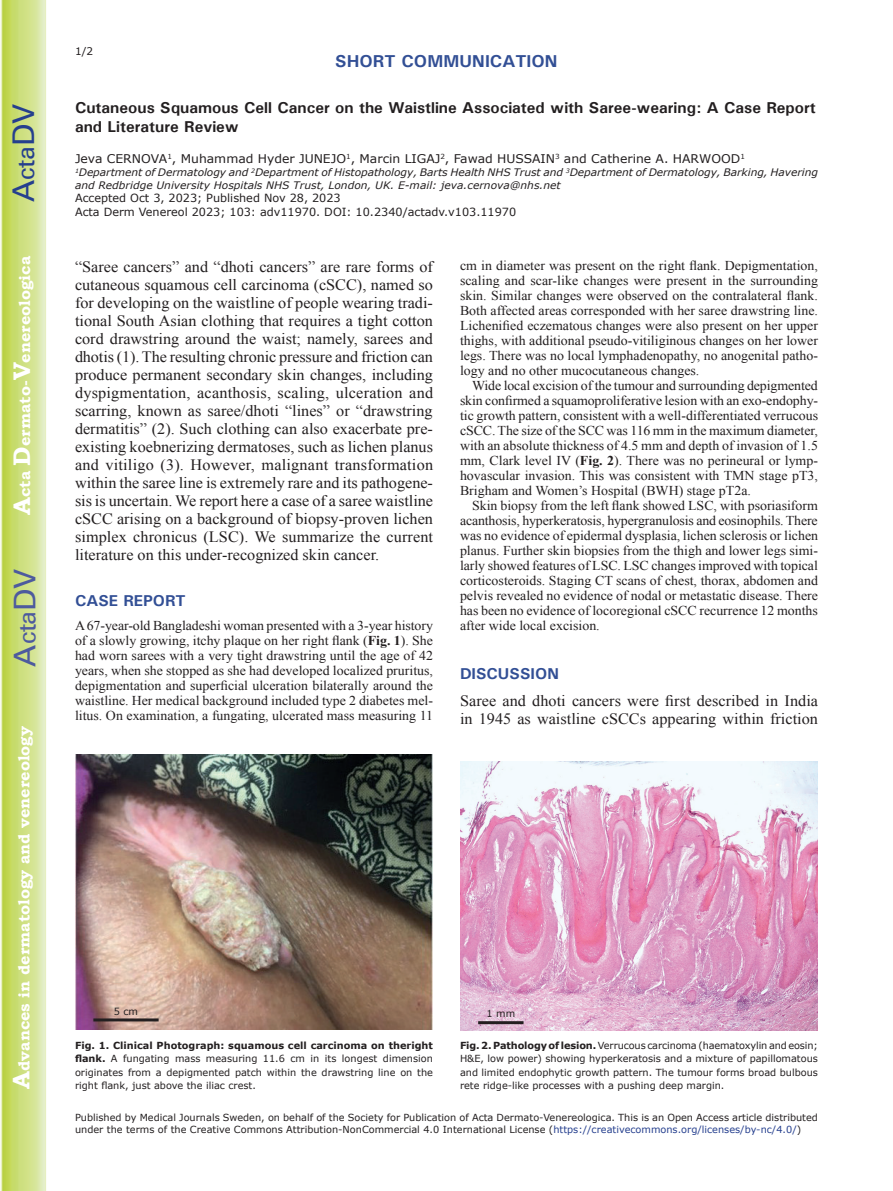
<style>
.page{position:relative;width:893px;height:1191px;background:#fff}
.page>*{position:absolute;margin:0;border:0;box-sizing:border-box;transform-origin:0 0}
.t1{font:30px "Univers";color:#4d5a9e}
.t2{font:30px "Univers";color:#253f8e}
.t3{font:700 17.25px "Univers";color:#324f95}
.t4{font:15.75px/18px "Times New Roman";color:#231f20;text-align:justify}
.t5{font:700 15.75px/18.9px "Univers";color:#231f20}
.t6{font:700 15.75px "Bookman Old Style";color:#fff}
.t7{font:700 15.75px "Univers";color:#324f95}
.t8{font:13.5px/15px "Times New Roman";color:#231f20;text-align:justify}
.t9{font:12px "Verdana";color:#231f20}
.t10{font:11.25px/13.5px "Verdana";color:#231f20}
.t11{font:10.5px "Verdana";color:#231f20}
.t12{font:italic 10.35px/12.8px "Verdana";letter-spacing:-.005em;color:#231f20}
.t13{font:9.75px/13.5px "Verdana";color:#231f20;text-align:justify}
.s1{font-size:24px}
.s2{font-weight:700}
.s3{color:#253f8e}
</style>
<div class="page">
<svg style="left:1px;top:0;width:45px;height:1191px;background:#cfe084"></svg>
<img style="left:460px;top:762px;width:358px;height:268px">
<hr style="left:478px;top:1021px;width:46px;height:3px;background:#231f20">
<img style="left:75px;top:754px;width:358px;height:275px">
<hr style="left:93px;top:1018px;width:66px;height:3px;background:#231f20">
<h1 class="t2" style="left:6px;top:202px;width:100px;rotate:-90deg">A<span class="s1">cta</span>DV</h1>
<p class="t6" style="left:15px;top:515px;width:260px;rotate:-90deg"><span class="s1">A</span>cta <span class="s1">D</span>ermato-<span class="s1">V</span>enereologica</p>
<h1 class="t1" style="left:7px;top:666px;width:100px;rotate:-90deg">A<span class="s1">cta</span>DV</h1>
<p class="t6" style="left:15px;top:1088px;width:364px;rotate:-90deg"><span class="s1">A</span>dvances in dermatology and venereology</p>
<p class="t11" style="left:75px;top:44px;width:20px">1/2</p>
<p class="t3" style="left:335px;top:50px;width:224px">SHORT COMMUNICATION</p>
<p class="t5" style="left:75px;top:98px;width:742px">Cutaneous Squamous Cell Cancer on the Waistline Associated with Saree-wearing: A Case Report and Literature Review</p>
<p class="t9" style="left:75px;top:151px;width:671px">Jeva CERNOVA<sup>1</sup>, Muhammad Hyder JUNEJO<sup>1</sup>, Marcin LIGAJ<sup>2</sup>, Fawad HUSSAIN<sup>3</sup> and Catherine A. HARWOOD<sup>1</sup></p>
<p class="t12" style="left:75px;top:166px;width:744px"><sup>1</sup>Department of Dermatology and <sup>2</sup>Department of Histopathology, Barts Health NHS Trust and <sup>3</sup>Department of Dermatology, Barking, Havering and Redbridge University Hospitals NHS Trust, London, UK. E-mail: jeva.cernova@nhs.net</p>
<p class="t10" style="left:75px;top:192px;width:443px">Accepted Oct 3, 2023; Published Nov 28, 2023<br>Acta Derm Venereol 2023; 103: adv11970. DOI: 10.2340/actadv.v103.11970</p>
<p class="t4" style="left:75px;top:257px;width:360px">“Saree cancers” and “dhoti cancers” are rare forms of cutaneous squamous cell carcinoma (cSCC), named so for developing on the waistline of people wearing tradi&shy;tional South Asian clothing that requires a tight cotton cord drawstring around the waist; namely, sarees and dhotis (1). The resulting chronic pressure and friction can produce permanent secondary skin changes, including dyspigmentation, acanthosis, scaling, ulceration and scarring, known as saree/dhoti “lines” or “drawstring dermatitis” (2). Such clothing can also exacerbate pre&shy;existing koebnerizing dermatoses, such as lichen planus and vitiligo (3). However, malignant transformation within the saree line is extremely rare and its pathogene&shy;sis is uncertain. We report here a case of a saree waistline cSCC arising on a background of biopsy-proven lichen simplex chronicus (LSC). We summarize the current literature on this under-recognized skin cancer.</p>
<p class="t7" style="left:75px;top:590px;width:112px">CASE REPORT</p>
<p class="t8" style="left:75px;top:618px;width:360px">A 67-year-old Bangladeshi woman presented with a 3-year history of a slowly growing, itchy plaque on her right flank (<span class="s2">Fig. 1</span>). She had worn sarees with a very tight drawstring until the age of 42 years, when she stopped as she had developed localized pruritus, depigmentation and superficial ulceration bilaterally around the waistline. Her medical background included type 2 diabetes mel&shy;litus. On examination, a fungating, ulcerated mass measuring 11</p>
<p class="t8" style="left:460px;top:258px;width:360px">cm in diameter was present on the right flank. Depigmentation, scaling and scar-like changes were present in the surrounding skin. Similar changes were observed on the contralateral flank.<br>Both affected areas corresponded with her saree drawstring line.<br>Lichenified eczematous changes were also present on her upper thighs, with additional pseudo-vitiliginous changes on her lower legs. There was no local lymphadenopathy, no anogenital patho&shy;logy and no other mucocutaneous changes.</p>
<p class="t8" style="left:460px;top:378px;width:360px;text-indent:12px">Wide local excision of the tumour and surrounding depigmented skin confirmed a squamoproliferative lesion with an exo-endophy&shy;tic growth pattern, consistent with a well-differentiated verrucous cSCC. The size of the SCC was 116 mm in the maximum diameter, with an absolute thickness of 4.5 mm and depth of invasion of 1.5 mm, Clark level IV (<span class="s2">Fig. 2</span>). There was no perineural or lymp&shy;hovascular invasion. This was consistent with TMN stage pT3, Brigham and Women’s Hospital (BWH) stage pT2a.</p>
<p class="t8" style="left:460px;top:498px;width:360px;text-indent:12px">Skin biopsy from the left flank showed LSC, with psoriasiform acanthosis, hyperkeratosis, hypergranulosis and eosinophils. There was no evidence of epidermal dysplasia, lichen sclerosis or lichen planus. Further skin biopsies from the thigh and lower legs simi&shy;larly showed features of LSC. LSC changes improved with topical corticosteroids. Staging CT scans of chest, thorax, abdomen and pelvis revealed no evidence of nodal or metastatic disease. There has been no evidence of locoregional cSCC recurrence 12 months after wide local excision.</p>
<p class="t7" style="left:460px;top:663px;width:100px">DISCUSSION</p>
<p class="t4" style="left:460px;top:691px;width:360px">Saree and dhoti cancers were first described in India in 1945 as waistline cSCCs appearing within friction</p>
<p class="t13" style="left:114px;top:1004px;width:26px">5 cm</p>
<p class="t13" style="left:75px;top:1038px;width:359px"><span class="s2">Fig. 1. Clinical Photograph: squamous cell carcinoma on theright flank.</span> A fungating mass measuring 11.6 cm in its longest dimension originates from a depigmented patch within the drawstring line on the right flank, just above the iliac crest.</p>
<p class="t13" style="left:487px;top:1006px;width:30px">1 mm</p>
<p class="t13" style="left:460px;top:1038px;width:359px"><span class="s2">Fig. 2. Pathology of lesion.</span> Verrucous carcinoma (haematoxylin and eosin; H&amp;E, low power) showing hyperkeratosis and a mixture of papillomatous and limited endophytic growth pattern. The tumour forms broad bulbous rete ridge-like processes with a pushing deep margin.</p>
<p class="t13" style="left:75px;top:1111px;width:744px;line-height:12px">Published by Medical Journals Sweden, on behalf of the Society for Publication of Acta Dermato-Venereologica. This is an Open Access article distributed under the terms of the Creative Commons Attribution-NonCommercial 4.0 International License (<span class="s3">https://creativecommons.org/licenses/by-nc/4.0/</span>)</p>
</div>
